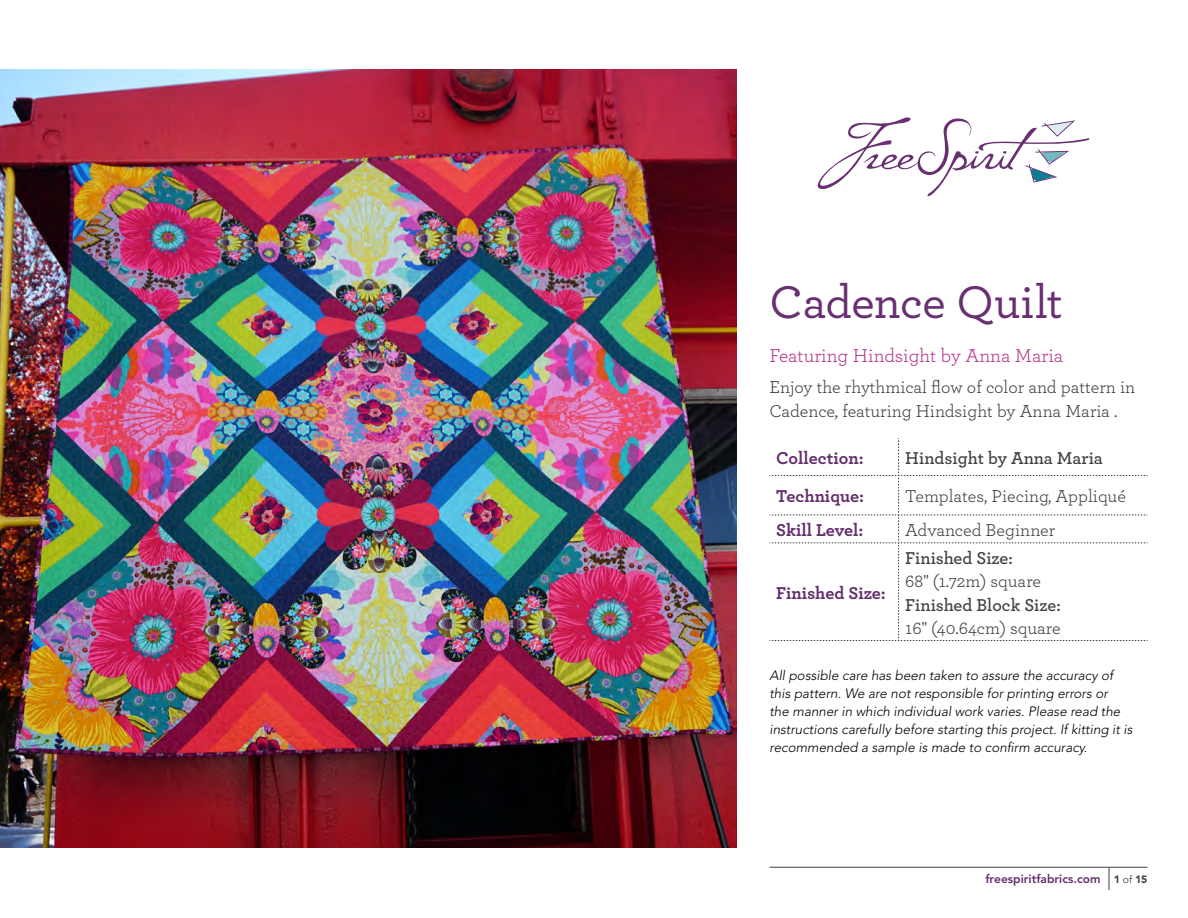
<style>
.page{position:relative;width:1188px;height:918px;background:#fff}
.page>*{position:absolute;margin:0;border:0;box-sizing:border-box;transform-origin:0 0}
.Pattern_Name{font:500 48px "Archer";letter-spacing:-.01em;color:#682f71}
.Featuring_Hot_pink_c{font:19.5px "Archer";color:#b5368a}
.ROMANCE{font:18px/24px "Archer";color:#414042}
.CHART_body{font:18px "Archer";color:#414042}
.CHART_body-2{font:600 18px "Archer";color:#414042}
.CHART_headers{font:700 18px "Archer";color:#632f6c}
.Legal_copy{font:italic 300 13.5px/18px "Avenir LT Std";color:#000}
.t1{font:800 12px "Avenir LT Std";color:#632f6c}
.s1{font-weight:900;font-size:10.5px;color:#414042}
.s2{font-weight:400;font-size:10.5px;color:#414042}
</style>
<div class="page">
<svg style="left:817px;top:117px;width:273px;height:80px"></svg>
<svg style="left:1109px;top:868px;width:1px;height:22px"></svg>
<hr style="left:770px;top:867px;width:378px;height:1px;background:#414042">
<img style="left:0;top:70px;width:736px;height:777px">
<svg style="left:770px;top:438px;width:378px;height:203px"></svg>
<p class="Pattern_Name" style="left:770px;top:268px;width:295px">Cadence Quilt</p>
<p class="Featuring_Hot_pink_c" style="left:770px;top:342px;width:295px">Featuring Hindsight by Anna Maria</p>
<p class="ROMANCE" style="left:770px;top:374px;width:367px">Enjoy the rhythmical flow of color and pattern in<br>Cadence, featuring Hindsight by Anna Maria .</p>
<p class="CHART_headers" style="left:776px;top:444px;width:89px">Collection:</p>
<p class="CHART_body-2" style="left:905px;top:445px;width:199px">Hindsight by Anna Maria</p>
<p class="CHART_headers" style="left:776px;top:482px;width:89px">Technique:</p>
<p class="CHART_body" style="left:905px;top:484px;width:222px">Templates, Piecing, Appliqué</p>
<p class="CHART_headers" style="left:776px;top:516px;width:89px">Skill Level:</p>
<p class="CHART_body" style="left:905px;top:518px;width:151px">Advanced Beginner</p>
<p class="CHART_body-2" style="left:905px;top:545px;width:109px">Finished Size:</p>
<p class="CHART_body" style="left:905px;top:569px;width:137px">68" (1.72m) square</p>
<p class="CHART_body-2" style="left:905px;top:591px;width:157px">Finished Block Size:</p>
<p class="CHART_body" style="left:905px;top:615px;width:157px">16" (40.64cm) square</p>
<p class="Legal_copy" style="left:770px;top:667px;width:365px">All possible care has been taken to assure the accuracy of this pattern. We are not responsible for printing errors or<br>the manner in which individual work varies. Please read the instructions carefully before starting this project. If kitting it is recommended a sample is made to confirm accuracy.</p>
<p class="CHART_headers" style="left:776px;top:579px;width:111px">Finished Size:</p>
<p class="t1" style="left:985px;top:872px;width:164px">freespiritfabrics.com <span class="s1">1</span> <span class="s2">of</span> <span class="s1">15</span></p>
</div>
